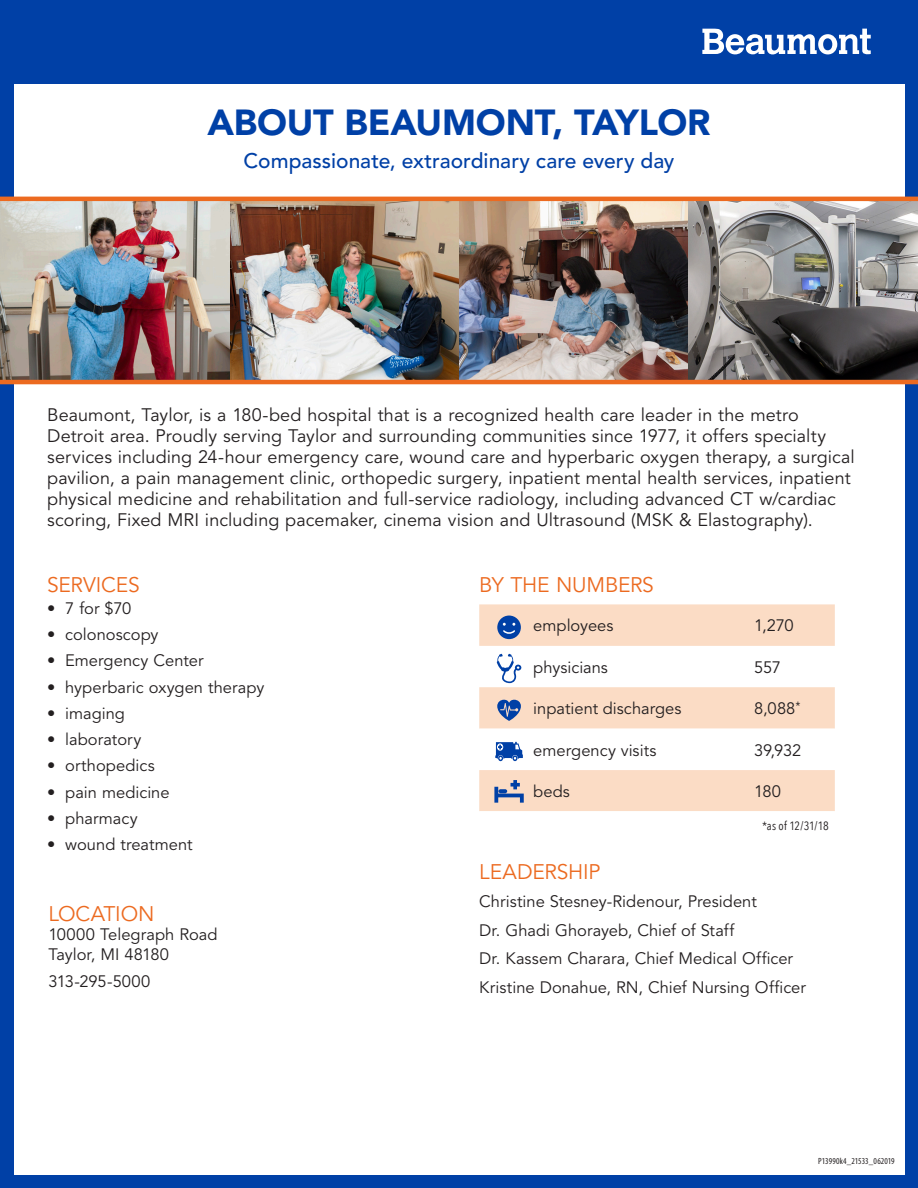
<style>
.page{position:relative;width:918px;height:1188px;background:#fff}
.page>*{position:absolute;margin:0;border:0;box-sizing:border-box;transform-origin:0 0}
.Header_Copy_-_Large{font:900 36px "Avenir LT Std";letter-spacing:-.005em;color:#0040a6}
.Header_Copy_-_Small{font:500 21px "Avenir LT Std";color:#0040a6}
.Subhead{font:21px "Avenir LT Std";letter-spacing:-.01em;color:#ec6a20}
.INTRO{font:18px/21px "Avenir LT Std";letter-spacing:.005em;color:#231f20}
.Subhead-2{font:16.5px/28.5px "Avenir LT Std";color:#231f20}
.chart{font:16.5px "Avenir LT Std";color:#231f20}
.stats{font:12px "Avenir Next Condensed";letter-spacing:-.005em;color:#231f20}
.Job_Number{font:condensed 9px "Myriad Pro";letter-spacing:.005em;color:#231f20}
</style>
<div class="page">
<div style="left:0;top:0;width:13px;height:1188px;background:#0040a6"></div>
<div style="left:905px;top:0;width:13px;height:1188px;background:#0040a6"></div>
<div style="left:0;top:0;width:918px;height:83px;background:#0040a6"></div>
<svg style="left:702px;top:29px;width:169px;height:25px"></svg>
<img style="left:230px;top:201px;width:458px;height:179px">
<svg style="left:688px;top:201px;width:230px;height:179px;background:#7f7d7d"></svg>
<div style="left:0;top:1175px;width:918px;height:13px;background:#0040a6"></div>
<svg style="left:479px;top:604px;width:356px;height:125px;fill:#fbdcc5"></svg>
<div style="left:497px;top:616px;width:24px;height:23px;background:#0040a6;border-radius:50%"></div>
<svg style="left:503px;top:623px;width:12px;height:11px"></svg>
<svg style="left:479px;top:741px;width:356px;height:70px"></svg>
<svg style="left:497px;top:700px;width:24px;height:21px"></svg>
<svg style="left:497px;top:654px;width:24px;height:29px"></svg>
<img style="left:0;top:201px;width:230px;height:179px">
<hr style="left:0;top:197px;width:918px;height:4px;background:#ec6a20">
<hr style="left:0;top:380px;width:918px;height:4px;background:#ec6a20">
<p class="Header_Copy_-_Large" style="left:207px;top:101px;width:505px">ABOUT BEAUMONT, TAYLOR</p>
<p class="Header_Copy_-_Small" style="left:243px;top:149px;width:432px">Compassionate, extraordinary care every day</p>
<p class="INTRO" style="left:47px;top:405px;width:809px">Beaumont, Taylor, is a 180-bed hospital that is a recognized health care leader in the metro Detroit area. Proudly serving Taylor and surrounding communities since 1977, it offers specialty services including 24-hour emergency care, wound care and hyperbaric oxygen therapy, a surgical pavilion, a pain management clinic, orthopedic surgery, inpatient mental health services, inpatient physical medicine and rehabilitation and full-service radiology, including advanced CT w/cardiac scoring, Fixed MRI including pacemaker, cinema vision and Ultrasound (MSK &amp; Elastography).</p>
<p class="Subhead" style="left:47px;top:572px;width:94px">SERVICES</p>
<p class="Subhead-2" style="left:47px;top:594px;width:86px">• 7 for $70</p>
<p class="Subhead-2" style="left:47px;top:621px;width:113px">• colonoscopy</p>
<p class="Subhead-2" style="left:47px;top:647px;width:158px">• Emergency Center</p>
<p class="Subhead-2" style="left:47px;top:673px;width:219px">• hyperbaric oxygen therapy</p>
<p class="Subhead-2" style="left:47px;top:699px;width:79px">• imaging</p>
<p class="Subhead-2" style="left:47px;top:726px;width:96px">• laboratory</p>
<p class="Subhead-2" style="left:47px;top:752px;width:109px">• orthopedics</p>
<p class="Subhead-2" style="left:47px;top:778px;width:124px">• pain medicine</p>
<p class="Subhead-2" style="left:47px;top:804px;width:92px">• pharmacy</p>
<p class="Subhead-2" style="left:47px;top:831px;width:147px">• wound treatment</p>
<p class="Subhead" style="left:48px;top:902px;width:108px">LOCATION</p>
<p class="Subhead-2" style="left:48px;top:925px;width:171px;line-height:19.5px">10000 Telegraph Road<br>Taylor, MI 48180</p>
<p class="Subhead-2" style="left:48px;top:967px;width:103px">313-295-5000</p>
<p class="Subhead" style="left:479px;top:572px;width:176px">BY THE NUMBERS</p>
<p class="chart" style="left:533px;top:616px;width:82px">employees</p>
<p class="chart" style="left:754px;top:616px;width:41px">1,270</p>
<p class="chart" style="left:533px;top:658px;width:76px">physicians</p>
<p class="chart" style="left:754px;top:658px;width:28px">557</p>
<p class="chart" style="left:533px;top:699px;width:150px">inpatient discharges</p>
<p class="chart" style="left:754px;top:699px;width:48px">8,088<sup>*</sup></p>
<p class="chart" style="left:533px;top:740px;width:125px">emergency visits</p>
<p class="chart" style="left:754px;top:740px;width:49px">39,932</p>
<p class="chart" style="left:533px;top:782px;width:38px">beds</p>
<p class="chart" style="left:754px;top:782px;width:28px">180</p>
<p class="stats" style="left:762px;top:816px;width:68px">*as of 12/31/18</p>
<p class="Subhead" style="left:479px;top:859px;width:123px">LEADERSHIP</p>
<p class="Subhead-2" style="left:479px;top:888px;width:328px">Christine Stesney-Ridenour, President<br>Dr. Ghadi Ghorayeb, Chief of Staff<br>Dr. Kassem Charara, Chief Medical Officer Kristine Donahue, RN, Chief Nursing Officer</p>
<p class="Job_Number" style="left:818px;top:1155px;width:78px">P13990k4_21533_062019</p>
</div>
